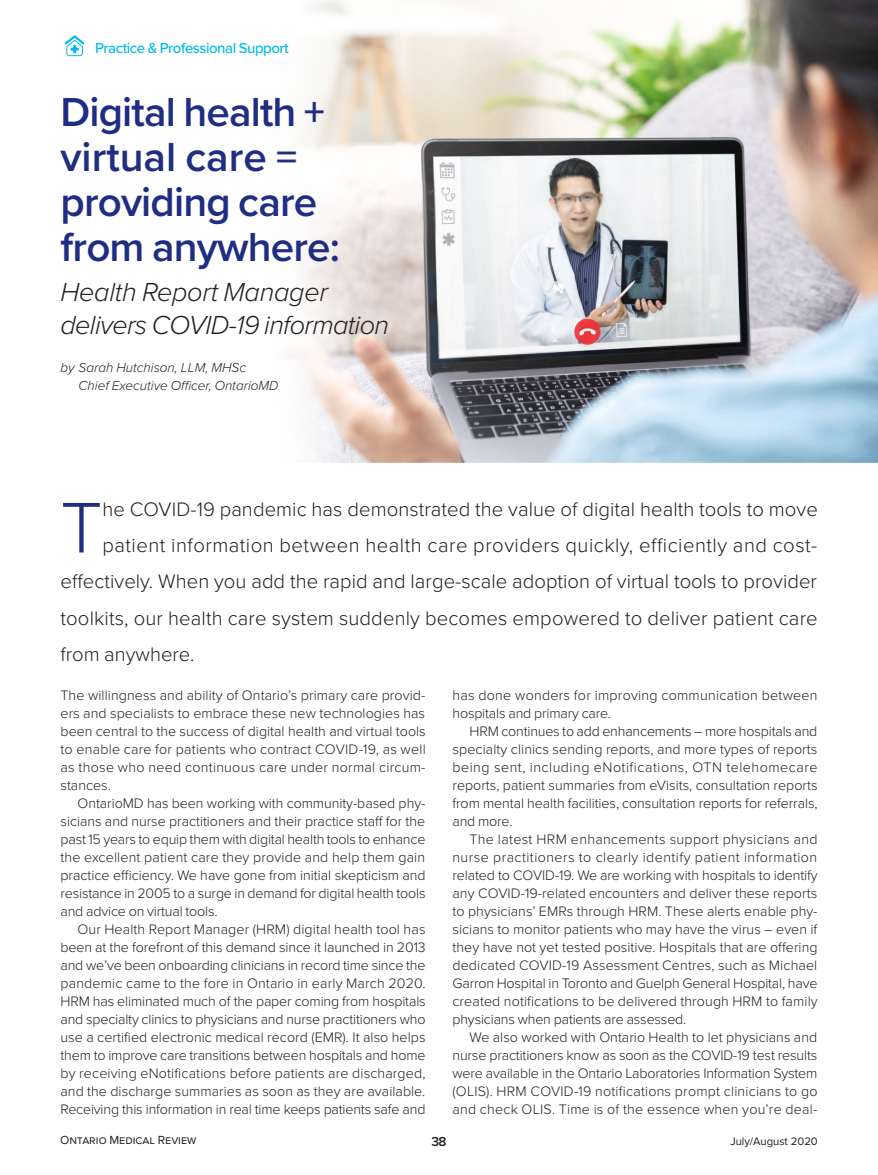
<style>
.page{position:relative;width:878px;height:1175px;background:#fff}
.page>*{position:absolute;margin:0;border:0;box-sizing:border-box;transform-origin:0 0}
.Intro_Paragraph_2{font:300 74.25px "Proxima Nova";color:#1f2d82}
.Heading_Main_2020{font:600 42px "Proxima Nova";letter-spacing:-.02em;color:#1f2d82}
.Heading_Main_2020-2{font:600 42px "Proxima Nova";color:#1f2d82}
.Heading_Sub_2020{font:italic 300 27px/33px "Proxima Nova";letter-spacing:-.025em;color:#231f20}
.Intro_Paragraph_2-2{font:300 20.25px "Proxima Nova";letter-spacing:.005em;color:#231f20}
.Intro_Paragraph_2-3{font:300 20.25px "Proxima Nova";letter-spacing:.025em;color:#231f20}
.Feature_Name_2020{font:500 15px "Proxima Nova";letter-spacing:-.03em;color:#02bce8}
.Body_2020{font:300 14.25px/18px "Proxima Nova";letter-spacing:-.01em;color:#231f20;text-align:justify}
.Body_no_indent_20{font:300 14.25px/18px "Proxima Nova";letter-spacing:.02em;color:#231f20;text-align:justify}
.Body_2020-2{font:300 14.25px/18px "Proxima Nova";letter-spacing:.02em;color:#231f20}
.Byline_2020{font:italic 300 13.5px/18px "Proxima Nova";color:#231f20}
.Folio_Number_2020{font:600 13.5px "Proxima Nova";color:#231f20}
.Folio_OMR_2020{font:12.15px "Proxima Nova";color:#231f20}
.Folio_Date_2020{font:11.25px "Proxima Nova";color:#231f20}
</style>
<div class="page">
<img style="left:296px;top:0;width:582px;height:462px">
<svg style="left:64px;top:35px;width:21px;height:22px"></svg>
<p class="Feature_Name_2020" style="left:95px;top:37px;width:195px">Practice &amp; Professional Support</p>
<p class="Heading_Main_2020" style="left:60px;top:80px;width:266px">Digital health +</p>
<p class="Heading_Main_2020-2" style="left:60px;top:125px;width:238px">virtual care =</p>
<p class="Heading_Main_2020" style="left:60px;top:170px;width:258px">providing care</p>
<p class="Heading_Main_2020" style="left:60px;top:215px;width:281px">from anywhere:</p>
<p class="Heading_Sub_2020" style="left:60px;top:274px;width:330px">Health Report Manager delivers COVID-19 information</p>
<p class="Byline_2020" style="left:78px;top:358px;width:202px;text-indent:-18px">by Sarah Hutchison, LLM, MHSc<br>Chief Executive Officer, OntarioMD</p>
<p class="Intro_Paragraph_2" style="left:60px;top:472px;width:43px">T</p>
<p class="Intro_Paragraph_2-2" style="left:102px;top:494px;width:717px">he COVID-19 pandemic has demonstrated the value of digital health tools to move</p>
<p class="Intro_Paragraph_2-3" style="left:102px;top:530px;width:716px">patient information between health care providers quickly, efficiently and cost-</p>
<p class="Intro_Paragraph_2-2" style="left:60px;top:566px;width:758px">effectively. When you add the rapid and large-scale adoption of virtual tools to provider</p>
<p class="Intro_Paragraph_2-2" style="left:60px;top:602px;width:758px">toolkits, our health care system suddenly becomes empowered to deliver patient care</p>
<p class="Intro_Paragraph_2-2" style="left:60px;top:638px;width:136px">from anywhere.</p>
<p class="Body_no_indent_20" style="left:60px;top:685px;width:367px">The willingness and ability of Ontario’s primary care provid&shy;ers and specialists to embrace these new technologies has been central to the success of digital health and virtual tools to enable care for patients who contract COVID-19, as well as those who need continuous care under normal circum&shy;stances.</p>
<p class="Body_2020" style="left:60px;top:793px;width:367px;text-indent:17px">OntarioMD has been working with community-based phy&shy;sicians and nurse practitioners and their practice staff for the past 15 years to equip them with digital health tools to enhance the excellent patient care they provide and help them gain practice efficiency. We have gone from initial skepticism and resistance in 2005 to a surge in demand for digital health tools and advice on virtual tools.</p>
<p class="Body_2020" style="left:60px;top:919px;width:367px;text-indent:17px">Our Health Report Manager (HRM) digital health tool has been at the forefront of this demand since it launched in 2013 and we’ve been onboarding clinicians in record time since the pandemic came to the fore in Ontario in early March 2020.<br>HRM has eliminated much of the paper coming from hospitals and specialty clinics to physicians and nurse practitioners who use a certified electronic medical record (EMR). It also helps them to improve care transitions between hospitals and home by receiving eNotifications before patients are discharged, and the discharge summaries as soon as they are available.<br>Receiving this information in real time keeps patients safe and</p>
<p class="Body_2020-2" style="left:452px;top:685px;width:366px">has done wonders for improving communication between hospitals and primary care.</p>
<p class="Body_2020" style="left:452px;top:721px;width:366px;text-indent:17px">HRM continues to add enhancements – more hospitals and specialty clinics sending reports, and more types of reports being sent, including eNotifications, OTN telehomecare reports, patient summaries from eVisits, consultation reports from mental health facilities, consultation reports for referrals, and more.</p>
<p class="Body_2020" style="left:452px;top:829px;width:367px;text-indent:17px">The latest HRM enhancements support physicians and nurse practitioners to clearly identify patient information related to COVID-19. We are working with hospitals to identify any COVID-19-related encounters and deliver these reports to physicians’ EMRs through HRM. These alerts enable phy&shy;sicians to monitor patients who may have the virus – even if they have not yet tested positive. Hospitals that are offering dedicated COVID-19 Assessment Centres, such as Michael Garron Hospital in Toronto and Guelph General Hospital, have created notifications to be delivered through HRM to family physicians when patients are assessed.</p>
<p class="Body_2020" style="left:452px;top:1027px;width:366px;text-indent:17px">We also worked with Ontario Health to let physicians and nurse practitioners know as soon as the COVID-19 test results were available in the Ontario Laboratories Information System (OLIS). HRM COVID-19 notifications prompt clinicians to go and check OLIS. Time is of the essence when you’re deal-</p>
<p class="Folio_OMR_2020" style="left:60px;top:1131px;width:138px">Ontario Medical Review</p>
<p class="Folio_Number_2020" style="left:431px;top:1131px;width:17px">38</p>
<p class="Folio_Date_2020" style="left:730px;top:1132px;width:89px">July/August 2020</p>
</div>
